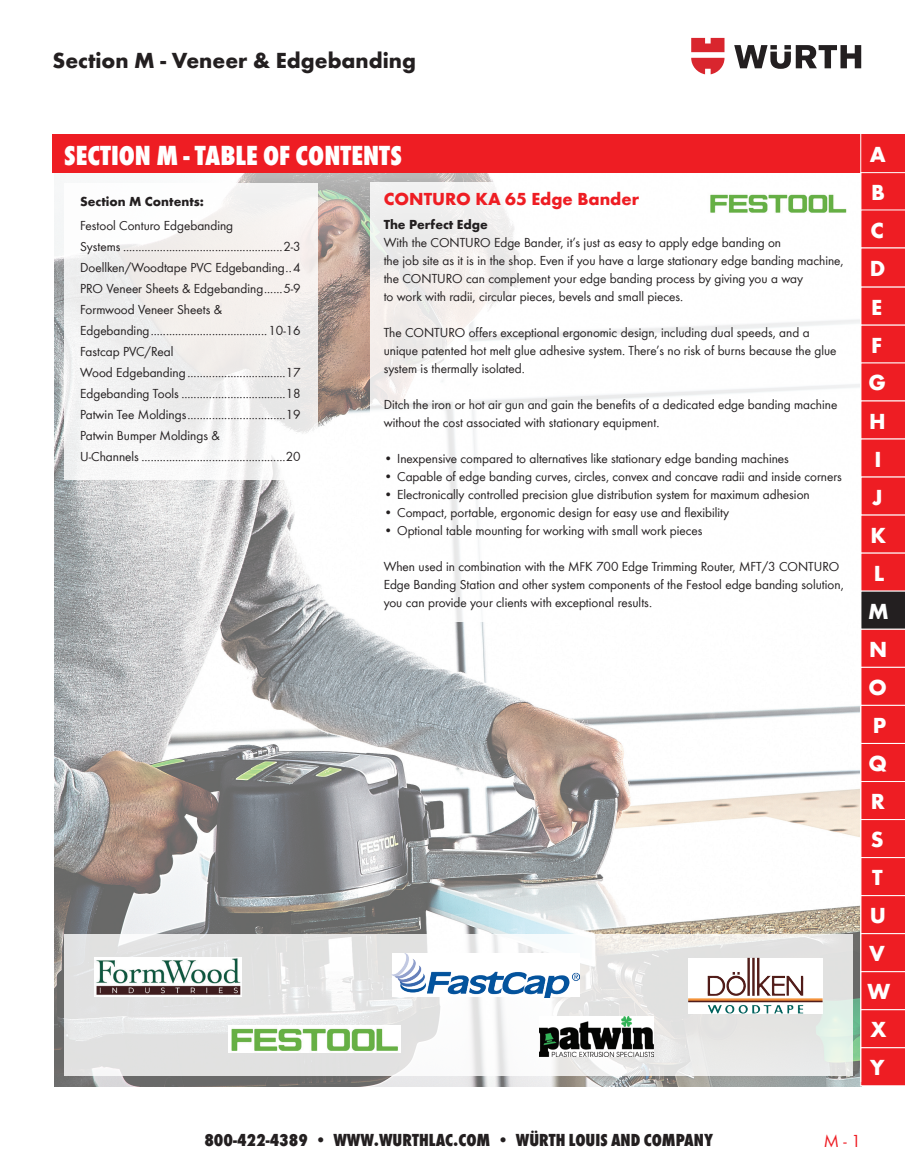
<style>
.page{position:relative;width:905px;height:1175px;background:#fff}
.page>*{position:absolute;margin:0;border:0;box-sizing:border-box;transform-origin:0 0}
.t1{font:800 condensed 28.5px "Wuerth";color:#fff}
.t2{font:700 22.5px "Wuerth";color:#231f20}
.t3{font:700 22.5px/38.1px "Wuerth";color:#fff}
.t4{font:800 condensed 18px "Wuerth";color:#231f20}
.t5{font:700 18px "Wuerth";color:#ee1d23}
.t6{font:18px "Wuerth";color:#ee1d23}
.t7{font:13.5px/21px "Wuerth";color:#231f20}
.t8{font:700 13.5px "Wuerth";color:#231f20}
</style>
<div class="page">
<img style="left:54px;top:173px;width:806px;height:913px">
<svg style="left:64px;top:934px;width:788px;height:141px;fill:#e4e4e3"></svg>
<div style="left:64px;top:183px;width:254px;height:296px;background:linear-gradient(to bottom,#f6f3f1,#f1f1f1)"></div>
<div style="left:370px;top:183px;width:490px;height:439px;background:#fff"></div>
<svg style="left:688px;top:957px;width:134px;height:56px"></svg>
<img style="left:726px;top:957px;width:45px;height:38px">
<img style="left:539px;top:1016px;width:114px;height:40px">
<img style="left:392px;top:953px;width:187px;height:44px">
<img style="left:94px;top:957px;width:147px;height:39px">
<img style="left:229px;top:1025px;width:171px;height:27px">
<svg style="left:734px;top:45px;width:127px;height:24px"></svg>
<svg style="left:691px;top:38px;width:33px;height:36px"></svg>
<div style="left:52px;top:134px;width:852px;height:38px;background:#ee1d23"></div>
<svg style="left:860px;top:172px;width:44px;height:914px;background:#e6262c"></svg>
<hr style="left:860px;top:127px;width:1px;height:954px;background:#fff">
<img style="left:710px;top:194px;width:137px;height:19px">
<h2 class="t2" style="left:52px;top:44px;width:365px">Section M - Veneer &amp; Edgebanding</h2>
<h1 class="t1" style="left:64px;top:135px;width:339px">SECTION M - TABLE OF CONTENTS</h1>
<p class="t8" style="left:80px;top:192px;width:125px">Section M Contents:</p>
<p class="t7" style="left:80px;top:214px;width:222px">Festool Conturo Edgebanding<br>Systems ....................................................2-3<br>Doellken/Woodtape PVC Edgebanding..4<br>PRO Veneer Sheets &amp; Edgebanding......5-9<br>Formwood Veneer Sheets &amp; Edgebanding......................................10-16<br>Fastcap PVC/Real<br>Wood Edgebanding ................................17<br>Edgebanding Tools ..................................18<br>Patwin Tee Moldings................................19<br>Patwin Bumper Moldings &amp;<br>U-Channels ...............................................20</p>
<h3 class="t5" style="left:383px;top:186px;width:257px">CONTURO KA 65 Edge Bander</h3>
<p class="t8" style="left:383px;top:214px;width:106px">The Perfect Edge</p>
<p class="t7" style="left:383px;top:233px;width:461px;line-height:18px">With the CONTURO Edge Bander, it’s just as easy to apply edge banding on<br>the job site as it is in the shop. Even if you have a large stationary edge banding machine, the CONTURO can complement your edge banding process by giving you a way<br>to work with radii, circular pieces, bevels and small pieces.</p>
<p class="t7" style="left:383px;top:323px;width:454px;line-height:18px">The CONTURO offers exceptional ergonomic design, including dual speeds, and a unique patented hot melt glue adhesive system. There’s no risk of burns because the glue system is thermally isolated.</p>
<p class="t7" style="left:383px;top:395px;width:455px;line-height:18px">Ditch the iron or hot air gun and gain the benefits of a dedicated edge banding machine without the cost associated with stationary equipment.</p>
<p class="t7" style="left:383px;top:447px;width:407px">• Inexpensive compared to alternatives like stationary edge banding machines</p>
<p class="t7" style="left:383px;top:465px;width:460px">• Capable of edge banding curves, circles, convex and concave radii and inside corners</p>
<p class="t7" style="left:383px;top:483px;width:427px">• Electronically controlled precision glue distribution system for maximum adhesion</p>
<p class="t7" style="left:383px;top:501px;width:347px">• Compact, portable, ergonomic design for easy use and flexibility</p>
<p class="t7" style="left:383px;top:519px;width:320px">• Optional table mounting for working with small work pieces</p>
<p class="t7" style="left:383px;top:557px;width:461px;line-height:18px">When used in combination with the MFK 700 Edge Trimming Router, MFT/3 CONTURO<br>Edge Banding Station and other system components of the Festool edge banding solution, you can provide your clients with exceptional results.</p>
<h2 class="t3" style="left:869px;top:134px;width:17px">A</h2>
<h2 class="t3" style="left:871px;top:172px;width:15px">B</h2>
<h2 class="t3" style="left:868px;top:209px;width:19px">C<br>D<br>E<br>F<br>G<br>H</h2>
<h2 class="t3" style="left:874px;top:438px;width:9px">I</h2>
<h2 class="t3" style="left:867px;top:476px;width:24px">J<br>K<br>L<br>M<br>N<br>O<br>P<br>Q<br>R<br>S<br>T<br>U<br>V<br>W<br>X<br>Y</h2>
<h2 class="t3" style="left:863px;top:970px;width:24px">W</h2>
<h3 class="t4" style="left:204px;top:1127px;width:510px">800-422-4389 • WWW.WURTHLAC.COM • WÜRTH LOUIS AND COMPANY</h3>
<h3 class="t6" style="left:823px;top:1129px;width:39px">M - 1</h3>
</div>
